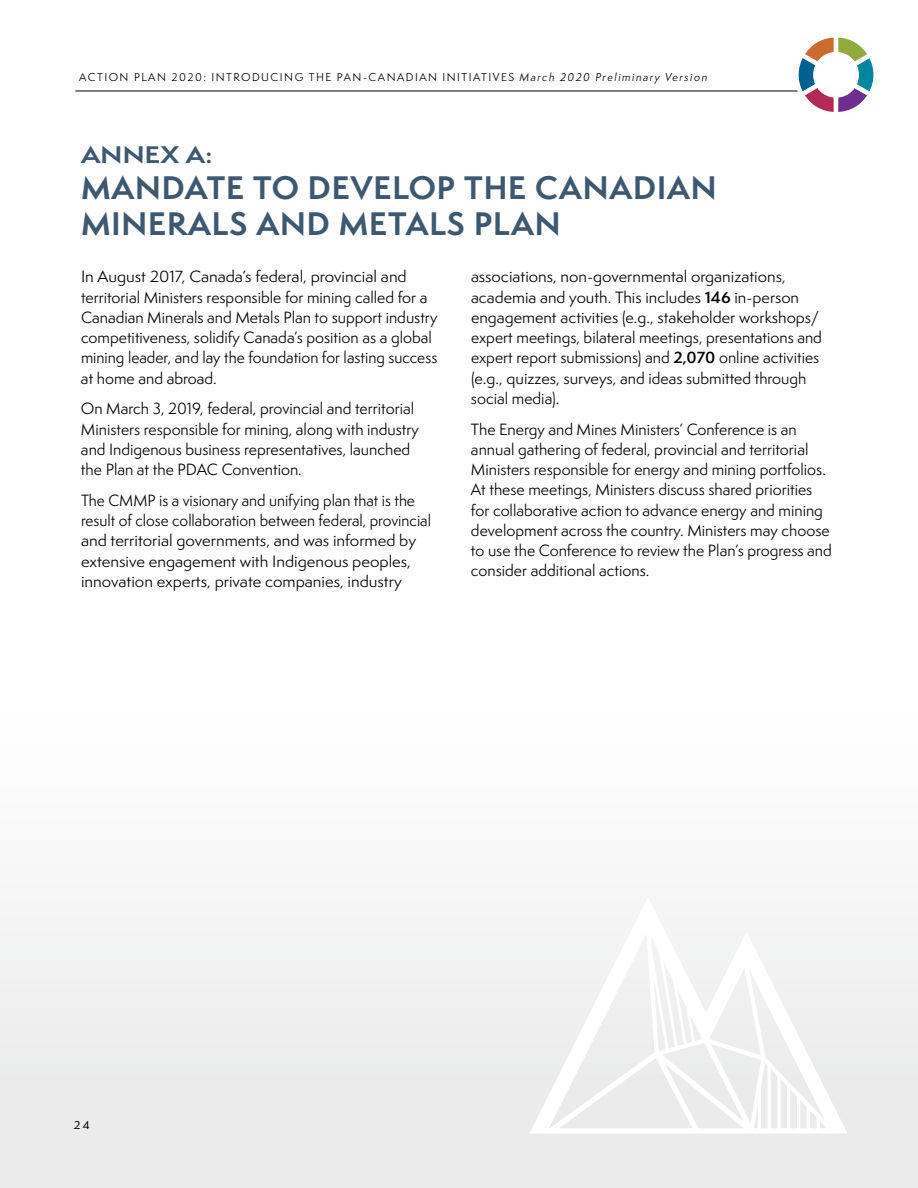
<style>
.page{position:relative;width:918px;height:1188px;background:#fff}
.page>*{position:absolute;margin:0;border:0;box-sizing:border-box;transform-origin:0 0}
.t1{font:700 30px/36px "Semplicita Pro";letter-spacing:.03em;color:#3e5870}
.t2{font:700 22.05px "Semplicita Pro";letter-spacing:.01em;color:#3e5870;scale:1.15 1}
.t3{font:15px/20.2px "Semplicita Pro";color:#000}
.t4{font:15px/20.2px "Semplicita Pro";color:#000;scale:1.04 1}
.t5{font:15px/20.2px "Semplicita Pro";color:#000;scale:1.05 1}
.t6{font:10.5px "Semplicita Pro";letter-spacing:.14em;color:#000}
.s1{font-style:italic}
.s2{font-size:22.8px}
.s3{font-weight:600}
</style>
<div class="page">
<div style="left:0;top:45px;width:918px;height:1143px;background:linear-gradient(to bottom,#fff,#efeff0)"></div>
<svg style="left:529px;top:897px;width:319px;height:237px;fill:#f2f2f3"></svg>
<hr style="left:75px;top:91px;width:728px;height:1px;background:#000">
<svg style="left:795px;top:37px;width:83px;height:82px"></svg>
<div style="left:813px;top:52px;width:46px;height:46px;background:#fff;border-radius:50%"></div>
<p class="t6" style="left:79px;top:69px;width:630px">ACTION PLAN 2020: INTRODUCING THE PAN-CANADIAN INITIATIVES <span class="s1">March 2020 Preliminary Version</span></p>
<h2 class="t2" style="left:81px;top:139px;width:116px">ANNEX A<span class="s2">:</span></h2>
<h2 class="t1" style="left:81px;top:170px;width:637px">MANDATE TO DEVELOP THE CANADIAN<br>MINERALS AND METALS PLAN</h2>
<p class="t5" style="left:81px;top:266px;width:341px">In August 2017, Canada’s federal, provincial and territorial Ministers responsible for mining called for a Canadian Minerals and Metals Plan to support industry competitiveness, solidify Canada’s position as a global mining leader, and lay the foundation for lasting success at home and abroad.</p>
<p class="t3" style="left:81px;top:398px;width:339px">On March 3, 2019, federal, provincial and territorial Ministers responsible for mining, along with industry and Indigenous business representatives, launched the Plan at the PDAC Convention.</p>
<p class="t3" style="left:81px;top:490px;width:352px">The CMMP is a visionary and unifying plan that is the result of close collaboration between federal, provincial and territorial governments, and was informed by extensive engagement with Indigenous peoples, innovation experts, private companies, industry</p>
<p class="t4" style="left:471px;top:266px;width:339px">associations, non-governmental organizations, academia and youth. This includes <span class="s3">146</span> in-person engagement activities (e.g., stakeholder workshops/ expert meetings, bilateral meetings, presentations and expert report submissions) and <span class="s3">2,070</span> online activities (e.g., quizzes, surveys, and ideas submitted through social media).</p>
<p class="t3" style="left:471px;top:419px;width:362px">The Energy and Mines Ministers’ Conference is an annual gathering of federal, provincial and territorial Ministers responsible for energy and mining portfolios.<br>At these meetings, Ministers discuss shared priorities for collaborative action to advance energy and mining development across the country. Ministers may choose to use the Conference to review the Plan’s progress and consider additional actions.</p>
<p class="t3" style="left:73px;top:1113px;width:18px">24</p>
</div>
